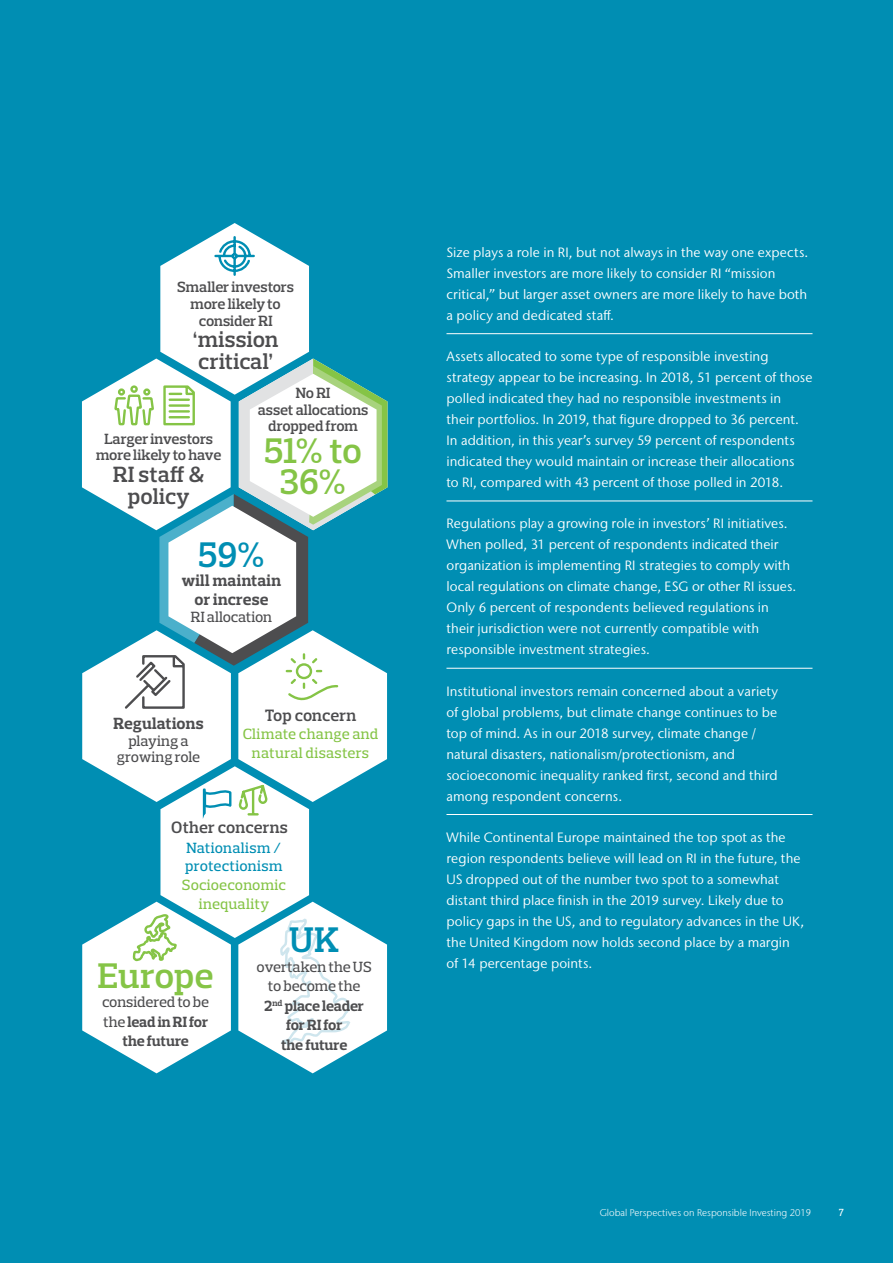
<style>
.page{position:relative;width:893px;height:1263px;background:#008eb3}
.page>*{position:absolute;margin:0;border:0;box-sizing:border-box;transform-origin:0 0}
.t1{font:600 36.3px/31.5px "Prelo Slab";letter-spacing:-.005em;color:#85c446;text-align:center}
.t2{font:600 36.3px "Prelo Slab";color:#008eb3}
.t3{font:600 22.5px/21.8px "Prelo Slab";letter-spacing:.01em;color:#4d4d4f}
.t4{font:600 16.8px "Prelo Slab";letter-spacing:.005em;color:#4d4d4f}
.t5{font:700 16.5px/19px "Prelo Slab";letter-spacing:.01em;color:#4d4d4f;text-align:center}
.t6{font:600 15px/16.8px "Prelo Slab";letter-spacing:-.01em;color:#4d4d4f;text-align:center}
.t7{font:700 15px/19.5px "Prelo Slab";letter-spacing:-.01em;color:#4d4d4f;text-align:center}
.t8{font:500 15px/18.5px "Prelo Slab";letter-spacing:.015em;color:#85c446;text-align:center}
.t9{font:500 15px/16.8px "Prelo Slab";letter-spacing:-.01em;color:#4d4d4f;text-align:center}
.t10{font:500 15px/18.5px "Prelo Slab";letter-spacing:.015em;color:#008eb3}
.t11{font:13.5px/21px "Stone Sans IIITC Pro";letter-spacing:.005em;color:#fff}
.t12{font:500 10.5px "Prelo Slab";color:#fff}
.t13{font:300 9.75px "Stone Sans IIITC Pro";color:#fff}
.s1{font-weight:500}
</style>
<div class="page">
<hr style="left:446px;top:333px;width:366px;height:1px;background:#fff">
<hr style="left:446px;top:501px;width:366px;height:1px;background:#fff">
<hr style="left:446px;top:668px;width:366px;height:1px;background:#fff">
<hr style="left:446px;top:814px;width:366px;height:1px;background:#fff">
<svg style="left:82px;top:223px;width:305px;height:850px"></svg>
<p class="t6" style="left:177px;top:279px;width:118px">Smaller investors more likely to consider RI</p>
<h2 class="t3" style="left:193px;top:329px;width:87px">‘mission critical’</h2>
<p class="t6" style="left:96px;top:430px;width:127px">Larger investors more likely to have</p>
<h2 class="t3" style="left:113px;top:464px;width:93px;text-align:center">RI staff &amp; policy</h2>
<p class="t6" style="left:258px;top:384px;width:112px">No RI<br>asset allocations dropped from</p>
<h1 class="t1" style="left:264px;top:435px;width:100px">51% to<br>36%</h1>
<h1 class="t2" style="left:198px;top:533px;width:68px">59%</h1>
<p class="t5" style="left:182px;top:571px;width:101px">will maintain or increse</p>
<p class="t9" style="left:191px;top:609px;width:83px">RI allocation</p>
<p class="t5" style="left:113px;top:714px;width:92px">Regulations</p>
<p class="t9" style="left:117px;top:732px;width:85px">playing a growing role</p>
<p class="t4" style="left:265px;top:705px;width:93px">Top concern</p>
<p class="t8" style="left:243px;top:725px;width:137px">Climate change and natural disasters</p>
<p class="t4" style="left:171px;top:817px;width:118px">Other concerns</p>
<p class="t10" style="left:185px;top:838px;width:99px">Nationalism / protectionism</p>
<p class="t8" style="left:182px;top:876px;width:106px">Socioeconomic inequality</p>
<h1 class="t1" style="left:98px;top:959px;width:117px">Europe</h1>
<p class="t7" style="left:102px;top:992px;width:109px"><span class="s1">considered to be the</span> lead in RI for the future</p>
<h1 class="t2" style="left:289px;top:918px;width:51px">UK</h1>
<p class="t7" style="left:257px;top:957px;width:117px"><span class="s1">overtaken the US to become the<br></span>2<sup>nd</sup> place leader for RI for<br>the future</p>
<p class="t11" style="left:446px;top:241px;width:362px">Size plays a role in RI, but not always in the way one expects.<br>Smaller investors are more likely to consider RI “mission critical,” but larger asset owners are more likely to have both a policy and dedicated staff.</p>
<p class="t11" style="left:446px;top:346px;width:367px">Assets allocated to some type of responsible investing strategy appear to be increasing. In 2018, 51 percent of those polled indicated they had no responsible investments in<br>their portfolios. In 2019, that figure dropped to 36 percent.<br>In addition, in this year’s survey 59 percent of respondents indicated they would maintain or increase their allocations<br>to RI, compared with 43 percent of those polled in 2018.</p>
<p class="t11" style="left:446px;top:513px;width:349px">Regulations play a growing role in investors’ RI initiatives.<br>When polled, 31 percent of respondents indicated their organization is implementing RI strategies to comply with local regulations on climate change, ESG or other RI issues.<br>Only 6 percent of respondents believed regulations in their jurisdiction were not currently compatible with responsible investment strategies.</p>
<p class="t11" style="left:446px;top:680px;width:333px">Institutional investors remain concerned about a variety of global problems, but climate change continues to be top of mind. As in our 2018 survey, climate change / natural disasters, nationalism/protectionism, and socioeconomic inequality ranked first, second and third among respondent concerns.</p>
<p class="t11" style="left:446px;top:827px;width:359px">While Continental Europe maintained the top spot as the region respondents believe will lead on RI in the future, the US dropped out of the number two spot to a somewhat distant third place finish in the 2019 survey. Likely due to policy gaps in the US, and to regulatory advances in the UK, the United Kingdom now holds second place by a margin of 14 percentage points.</p>
<p class="t13" style="left:600px;top:1207px;width:213px">Global Perspectives on Responsible Investing 2019</p>
<p class="t12" style="left:839px;top:1206px;width:7px">7</p>
</div>
